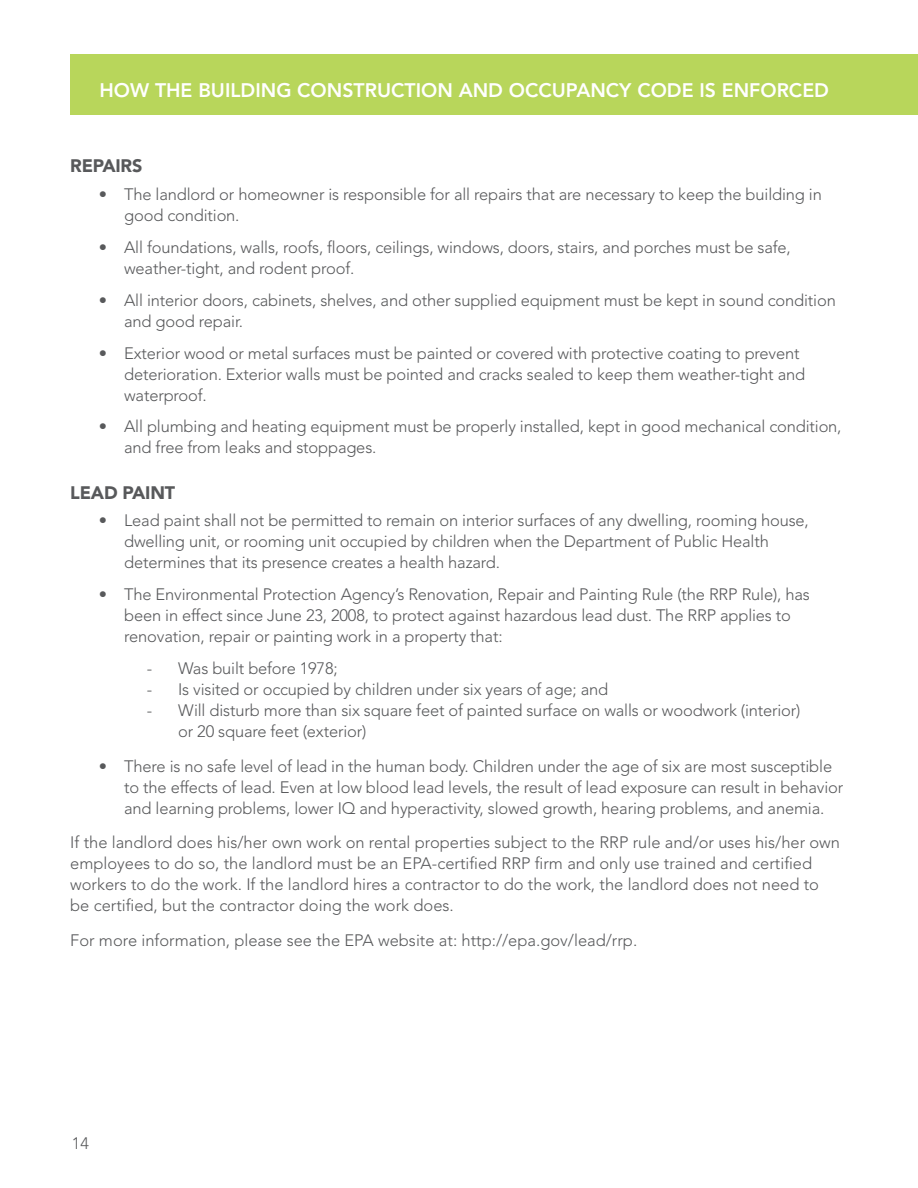
<style>
.page{position:relative;width:918px;height:1188px;background:#fff}
.page>*{position:absolute;margin:0;border:0;box-sizing:border-box;transform-origin:0 0}
.t1{font:800 19.5px "Avenir LT Std";color:#fff}
.t2{font:900 18px "Avenir LT Std";letter-spacing:-.01em;color:#58595b}
.t3{font:300 16.5px/21px "Avenir LT Std";letter-spacing:-.01em;color:#58595b}
</style>
<div class="page">
<div style="left:70px;top:55px;width:848px;height:60px;background:#b8d65b"></div>
<p class="t1" style="left:99px;top:78px;width:731px">HOW THE BUILDING CONSTRUCTION AND OCCUPANCY CODE IS ENFORCED</p>
<p class="t2" style="left:70px;top:155px;width:74px">REPAIRS</p>
<p class="t3" style="left:124px;top:184px;width:699px;text-indent:-25px">• The landlord or homeowner is responsible for all repairs that are necessary to keep the building in good condition.</p>
<p class="t3" style="left:124px;top:237px;width:668px;text-indent:-25px">• All foundations, walls, roofs, floors, ceilings, windows, doors, stairs, and porches must be safe, weather-tight, and rodent proof.</p>
<p class="t3" style="left:124px;top:290px;width:713px;text-indent:-25px">• All interior doors, cabinets, shelves, and other supplied equipment must be kept in sound condition and good repair.</p>
<p class="t3" style="left:124px;top:342px;width:682px;text-indent:-25px">• Exterior wood or metal surfaces must be painted or covered with protective coating to prevent deterioration. Exterior walls must be pointed and cracks sealed to keep them weather-tight and waterproof.</p>
<p class="t3" style="left:124px;top:416px;width:719px;text-indent:-25px">• All plumbing and heating equipment must be properly installed, kept in good mechanical condition, and free from leaks and stoppages.</p>
<p class="t2" style="left:70px;top:482px;width:107px">LEAD PAINT</p>
<p class="t3" style="left:124px;top:510px;width:686px;text-indent:-25px">• Lead paint shall not be permitted to remain on interior surfaces of any dwelling, rooming house, dwelling unit, or rooming unit occupied by children when the Department of Public Health determines that its presence creates a health hazard.</p>
<p class="t3" style="left:124px;top:584px;width:687px;text-indent:-25px">• The Environmental Protection Agency’s Renovation, Repair and Painting Rule (the RRP Rule), has been in effect since June 23, 2008, to protect against hazardous lead dust. The RRP applies to renovation, repair or painting work in a property that:</p>
<p class="t3" style="left:147px;top:658px;width:193px">- Was built before 1978;</p>
<p class="t3" style="left:147px;top:679px;width:463px">- Is visited or occupied by children under six years of age; and</p>
<p class="t3" style="left:178px;top:700px;width:624px;text-indent:-31px">- Will disturb more than six square feet of painted surface on walls or woodwork (interior) or 20 square feet (exterior)</p>
<p class="t3" style="left:124px;top:755px;width:721px;text-indent:-25px">• There is no safe level of lead in the human body. Children under the age of six are most susceptible to the effects of lead. Even at low blood lead levels, the result of lead exposure can result in behavior and learning problems, lower IQ and hyperactivity, slowed growth, hearing problems, and anemia.</p>
<p class="t3" style="left:70px;top:832px;width:771px">If the landlord does his/her own work on rental properties subject to the RRP rule and/or uses his/her own employees to do so, the landlord must be an EPA-certified RRP firm and only use trained and certified workers to do the work. If the landlord hires a contractor to do the work, the landlord does not need to be certified, but the contractor doing the work does.</p>
<p class="t3" style="left:70px;top:929px;width:569px">For more information, please see the EPA website at: http://epa.gov/lead/rrp.</p>
<p class="t3" style="left:72px;top:1133px;width:19px">14</p>
</div>
